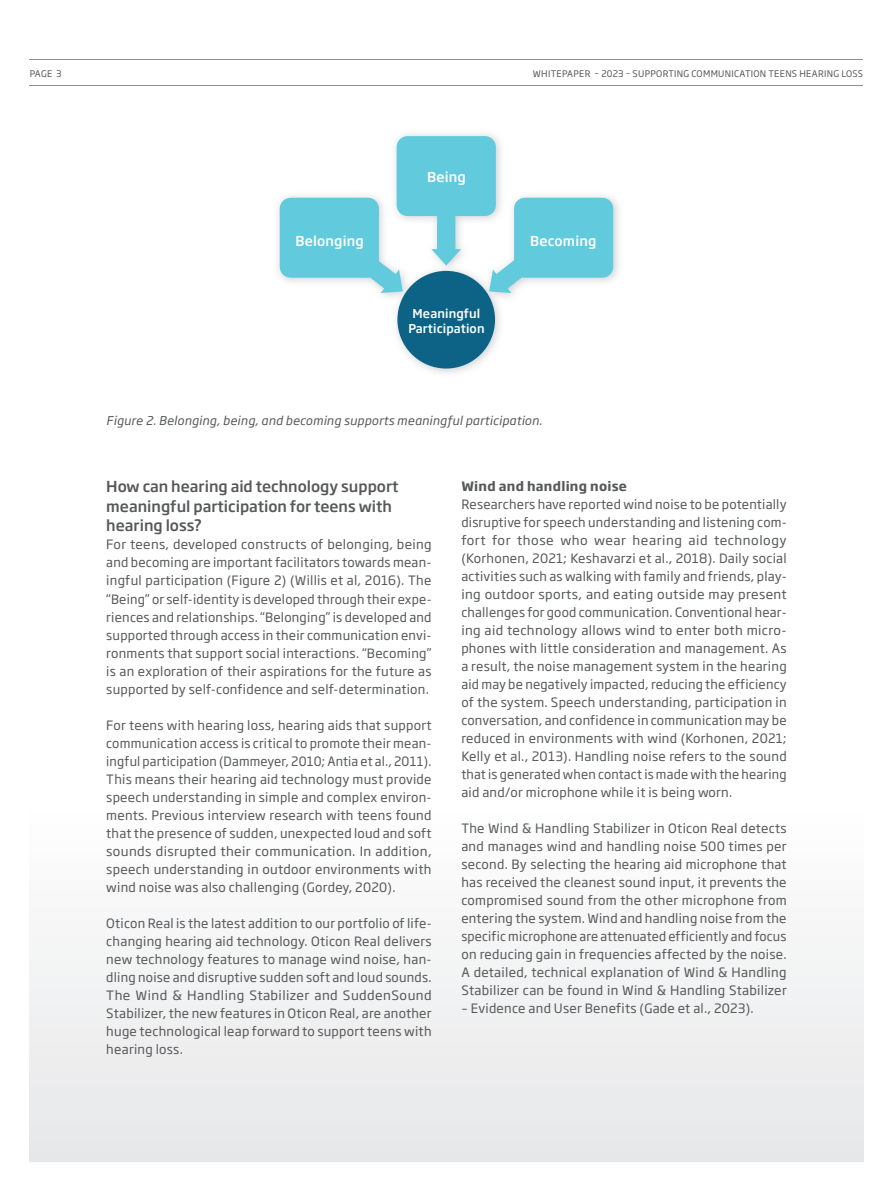
<style>
.page{position:relative;width:893px;height:1191px;background:#fff}
.page>*{position:absolute;margin:0;border:0;box-sizing:border-box;transform-origin:0 0}
.t1{font:500 15px/19.5px "Soho Gothic Pro";color:#57585a}
.t2{font:500 13.5px "Soho Gothic Pro";letter-spacing:.01em;color:#fff}
.t3{font:12.75px/18px "Soho Gothic Pro";letter-spacing:.02em;color:#57585a;text-align:justify}
.t4{font:700 12.75px "Soho Gothic Pro";letter-spacing:.02em;color:#57585a}
.t5{font:italic 12px "Soho Gothic Pro";letter-spacing:.02em;color:#57585a}
.t6{font:500 12px/15px "Soho Gothic Pro";letter-spacing:.01em;color:#fff;text-align:center}
.t7{font:9px "Soho Gothic Pro";letter-spacing:.035em;color:#57585a}
</style>
<div class="page">
<div style="left:30px;top:804px;width:833px;height:357px;background:#f2f3f4"></div>
<hr style="left:30px;top:85px;width:833px;height:1px;background:#928e8b">
<hr style="left:30px;top:60px;width:833px;height:1px;background:#928e8b">
<img style="left:277px;top:133px;width:342px;height:241px">
<div style="left:397px;top:271px;width:98px;height:97px;background:#0d6386;border-radius:50%"></div>
<svg style="left:431px;top:216px;width:30px;height:49px"></svg>
<div style="left:397px;top:136px;width:99px;height:80px;background:#61cadd;border-radius:11px"></div>
<svg style="left:357px;top:252px;width:46px;height:41px"></svg>
<div style="left:280px;top:198px;width:99px;height:80px;background:#61cadd;border-radius:11px"></div>
<svg style="left:489px;top:252px;width:46px;height:41px"></svg>
<div style="left:514px;top:198px;width:99px;height:80px;background:#61cadd;border-radius:11px"></div>
<p class="t7" style="left:30px;top:66px;width:33px">PAGE 3</p>
<p class="t7" style="left:533px;top:66px;width:332px">WHITEPAPER – 2023 – SUPPORTING COMMUNICATION TEENS HEARING LOSS</p>
<p class="t2" style="left:296px;top:230px;width:70px">Belonging</p>
<p class="t2" style="left:427px;top:166px;width:40px">Being</p>
<p class="t6" style="left:408px;top:305px;width:78px">Meaningful<br>Participation</p>
<p class="t2" style="left:530px;top:230px;width:68px">Becoming</p>
<p class="t5" style="left:106px;top:411px;width:437px">Figure 2. Belonging, being, and becoming supports meaningful participation.</p>
<p class="t1" style="left:106px;top:476px;width:294px">How can hearing aid technology support meaningful participation for teens with hearing loss?</p>
<p class="t3" style="left:106px;top:535px;width:327px">For teens, developed constructs of belonging, being and becoming are important facilitators towards mean&shy;ingful participation (Figure 2) (Willis et al, 2016). The “Being” or self-identity is developed through their expe&shy;riences and relationships. “Belonging” is developed and supported through access in their communication envi&shy;ronments that support social interactions. “Becoming” is an exploration of their aspirations for the future as supported by self-confidence and self-determination.</p>
<p class="t3" style="left:106px;top:715px;width:327px">For teens with hearing loss, hearing aids that support communication access is critical to promote their mean&shy;ingful participation (Dammeyer, 2010; Antia et al., 2011).<br>This means their hearing aid technology must provide speech understanding in simple and complex environ&shy;ments. Previous interview research with teens found that the presence of sudden, unexpected loud and soft sounds disrupted their communication. In addition, speech understanding in outdoor environments with wind noise was also challenging (Gordey, 2020).</p>
<p class="t3" style="left:106px;top:913px;width:327px">Oticon Real is the latest addition to our portfolio of life&shy;changing hearing aid technology. Oticon Real delivers new technology features to manage wind noise, han&shy;dling noise and disruptive sudden soft and loud sounds.<br>The Wind &amp; Handling Stabilizer and SuddenSound Stabilizer, the new features in Oticon Real, are another huge technological leap forward to support teens with hearing loss.</p>
<p class="t4" style="left:461px;top:476px;width:167px">Wind and handling noise</p>
<p class="t3" style="left:461px;top:494px;width:327px">Researchers have reported wind noise to be potentially disruptive for speech understanding and listening com&shy;fort for those who wear hearing aid technology (Korhonen, 2021; Keshavarzi et al., 2018). Daily social activities such as walking with family and friends, play&shy;ing outdoor sports, and eating outside may present challenges for good communication. Conventional hear&shy;ing aid technology allows wind to enter both micro&shy;phones with little consideration and management. As a result, the noise management system in the hearing aid may be negatively impacted, reducing the efficiency of the system. Speech understanding, participation in conversation, and confidence in communication may be reduced in environments with wind (Korhonen, 2021; Kelly et al., 2013). Handling noise refers to the sound that is generated when contact is made with the hearing aid and/or microphone while it is being worn.</p>
<p class="t3" style="left:461px;top:818px;width:327px">The Wind &amp; Handling Stabilizer in Oticon Real detects and manages wind and handling noise 500 times per second. By selecting the hearing aid microphone that has received the cleanest sound input, it prevents the compromised sound from the other microphone from entering the system. Wind and handling noise from the specific microphone are attenuated efficiently and focus on reducing gain in frequencies affected by the noise.<br>A detailed, technical explanation of Wind &amp; Handling Stabilizer can be found in Wind &amp; Handling Stabilizer</p>
<p class="t3" style="left:461px;top:998px;width:294px">– Evidence and User Benefits (Gade et al., 2023).</p>
</div>
